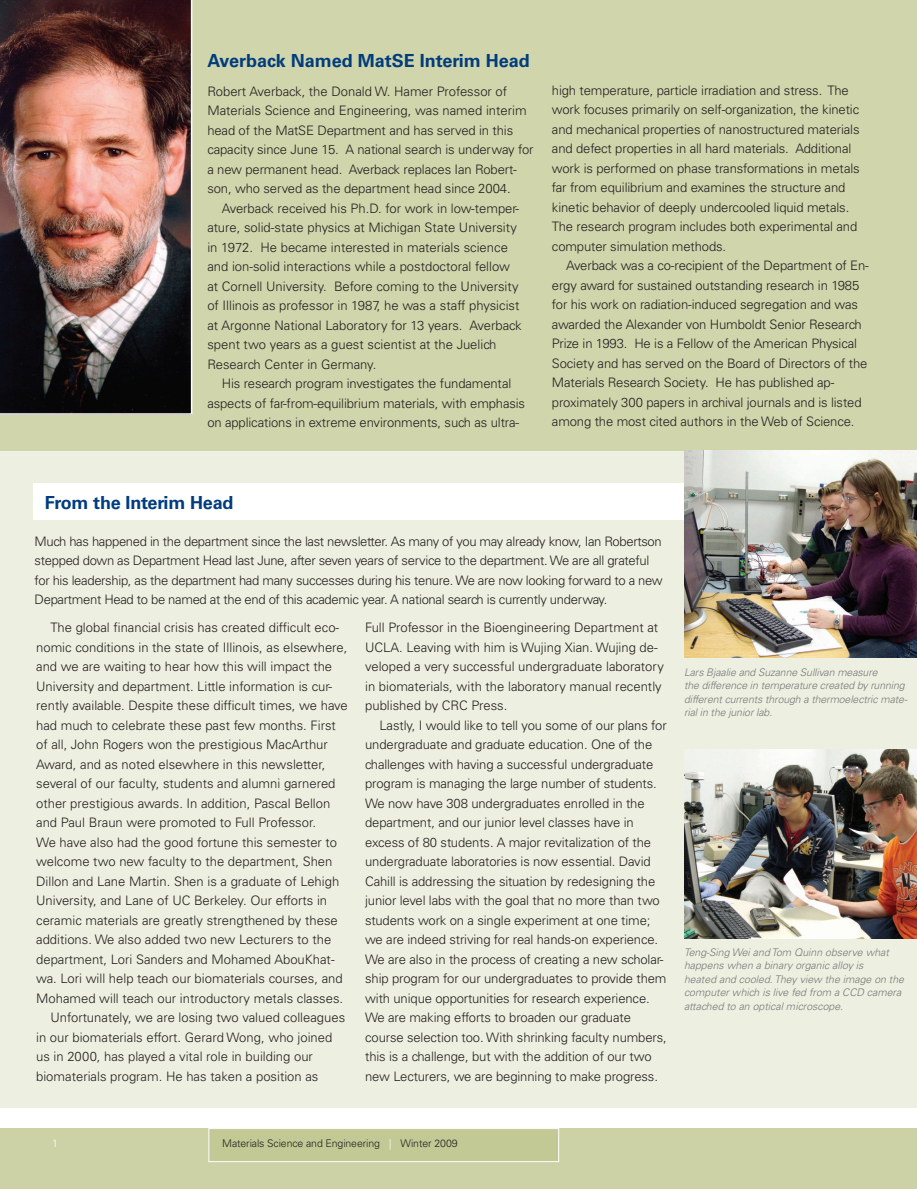
<style>
.page{position:relative;width:917px;height:1189px;background:#fff}
.page>*{position:absolute;margin:0;border:0;box-sizing:border-box;transform-origin:0 0}
.head_2{font:700 18px "Univers LT Std";letter-spacing:-.005em;color:#013d7d}
.body_text{font:300 13.05px/19.5px "Univers LT Std";letter-spacing:-.01em;color:#231f20}
.body_text_first_para{font:300 13.05px/19.5px "Univers LT Std";letter-spacing:-.025em;color:#231f20}
.caption___continued{font:italic 300 10.5px/13.5px "Univers LT Std";letter-spacing:-.01em;color:#76787b}
.t1{font:300 10.5px "Univers LT Std";letter-spacing:-.01em;color:#231f20}
.t2{font:300 10.5px "Univers LT Std";color:#fff}
.s1{color:#fff}
</style>
<div class="page">
<div style="left:0;top:0;width:916px;height:1107px;background:#edf0e0"></div>
<div style="left:0;top:0;width:916px;height:450px;background:#d0d5ab"></div>
<div style="left:0;top:1128px;width:916px;height:61px;background:#cdd2a6"></div>
<div style="left:208px;top:1128px;width:351px;height:34px;background:#c2c994;border:1px solid #fff"></div>
<div style="left:34px;top:483px;width:679px;height:36px;background:#fff"></div>
<img style="left:0;top:0;width:192px;height:415px">
<img style="left:684px;top:749px;width:232px;height:189px">
<img style="left:684px;top:450px;width:232px;height:208px">
<p class="head_2" style="left:207px;top:51px;width:324px">Averback Named MatSE Interim Head</p>
<p class="body_text_first_para" style="left:207px;top:81px;width:327px">Robert Averback, the Donald W. Hamer Professor of Materials Science and Engineering, was named interim head of the MatSE Department and has served in this capacity since June 15. A national search is underway for a new permanent head. Averback replaces Ian Robert&shy;son, who served as the department head since 2004.</p>
<p class="body_text" style="left:207px;top:198px;width:315px;text-indent:14px">Averback received his Ph.D. for work in low-temper&shy;ature, solid-state physics at Michigan State University in 1972. He became interested in materials science and ion-solid interactions while a postdoctoral fellow at Cornell University. Before coming to the University of Illinois as professor in 1987, he was a staff physicist at Argonne National Laboratory for 13 years. Averback spent two years as a guest scientist at the Juelich Research Center in Germany.</p>
<p class="body_text" style="left:207px;top:374px;width:319px;text-align:center">His research program investigates the fundamental aspects of far-from-equilibrium materials, with emphasis on applications in extreme environments, such as ultra-</p>
<p class="body_text" style="left:551px;top:80px;width:309px">high temperature, particle irradiation and stress. The work focuses primarily on self-organization, the kinetic and mechanical properties of nanostructured materials and defect properties in all hard materials. Additional work is performed on phase transformations in metals far from equilibrium and examines the structure and kinetic behavior of deeply undercooled liquid metals.<br>The research program includes both experimental and computer simulation methods.</p>
<p class="body_text" style="left:551px;top:256px;width:318px;text-indent:14px">Averback was a co-recipient of the Department of En&shy;ergy award for sustained outstanding research in 1985 for his work on radiation-induced segregation and was awarded the Alexander von Humboldt Senior Research Prize in 1993. He is a Fellow of the American Physical Society and has served on the Board of Directors of the Materials Research Society. He has published ap&shy;proximately 300 papers in archival journals and is listed among the most cited authors in the Web of Science.</p>
<p class="head_2" style="left:45px;top:492px;width:190px">From the Interim Head</p>
<p class="body_text_first_para" style="left:35px;top:531px;width:629px">Much has happened in the department since the last newsletter. As many of you may already know, Ian Robertson stepped down as Department Head last June, after seven years of service to the department. We are all grateful for his leadership, as the department had many successes during his tenure. We are now looking forward to a new Department Head to be named at the end of this academic year. A national search is currently underway.</p>
<p class="body_text" style="left:36px;top:618px;width:313px;text-indent:14px">The global financial crisis has created difficult eco&shy;nomic conditions in the state of Illinois, as elsewhere, and we are waiting to hear how this will impact the University and department. Little information is cur&shy;rently available. Despite these difficult times, we have had much to celebrate these past few months. First of all, John Rogers won the prestigious MacArthur Award, and as noted elsewhere in this newsletter, several of our faculty, students and alumni garnered other prestigious awards. In addition, Pascal Bellon and Paul Braun were promoted to Full Professor.<br>We have also had the good fortune this semester to welcome two new faculty to the department, Shen Dillon and Lane Martin. Shen is a graduate of Lehigh University, and Lane of UC Berkeley. Our efforts in ceramic materials are greatly strengthened by these additions. We also added two new Lecturers to the department, Lori Sanders and Mohamed AbouKhat&shy;wa. Lori will help teach our biomaterials courses, and Mohamed will teach our introductory metals classes.</p>
<p class="body_text" style="left:36px;top:1008px;width:310px;text-indent:14px">Unfortunately, we are losing two valued colleagues in our biomaterials effort. Gerard Wong, who joined us in 2000, has played a vital role in building our biomaterials program. He has taken a position as</p>
<p class="body_text" style="left:365px;top:618px;width:300px">Full Professor in the Bioengineering Department at UCLA. Leaving with him is Wujing Xian. Wujing de&shy;veloped a very successful undergraduate laboratory in biomaterials, with the laboratory manual recently published by CRC Press.</p>
<p class="body_text" style="left:365px;top:715px;width:303px;text-indent:14px">Lastly, I would like to tell you some of our plans for undergraduate and graduate education. One of the challenges with having a successful undergraduate program is managing the large number of students.<br>We now have 308 undergraduates enrolled in the department, and our junior level classes have in excess of 80 students. A major revitalization of the undergraduate laboratories is now essential. David Cahill is addressing the situation by redesigning the junior level labs with the goal that no more than two students work on a single experiment at one time; we are indeed striving for real hands-on experience.<br>We are also in the process of creating a new scholar&shy;ship program for our undergraduates to provide them with unique opportunities for research experience.<br>We are making efforts to broaden our graduate course selection too. With shrinking faculty numbers, this is a challenge, but with the addition of our two new Lecturers, we are beginning to make progress.</p>
<p class="caption___continued" style="left:683px;top:665px;width:225px">Lars Bjaalie and Suzanne Sullivan measure<br>the difference in temperature created by running different currents through a thermoelectric mate&shy;rial in the junior lab.</p>
<p class="caption___continued" style="left:683px;top:945px;width:221px">Teng-Sing Wei and Tom Quinn observe what happens when a binary organic alloy is<br>heated and cooled. They view the image on the computer which is live fed from a CCD camera attached to an optical microscope.</p>
<p class="t2" style="left:52px;top:1136px;width:7px">1</p>
<p class="t1" style="left:222px;top:1136px;width:237px">Materials Science and Engineering <span class="s1">|</span> Winter 2009</p>
</div>
